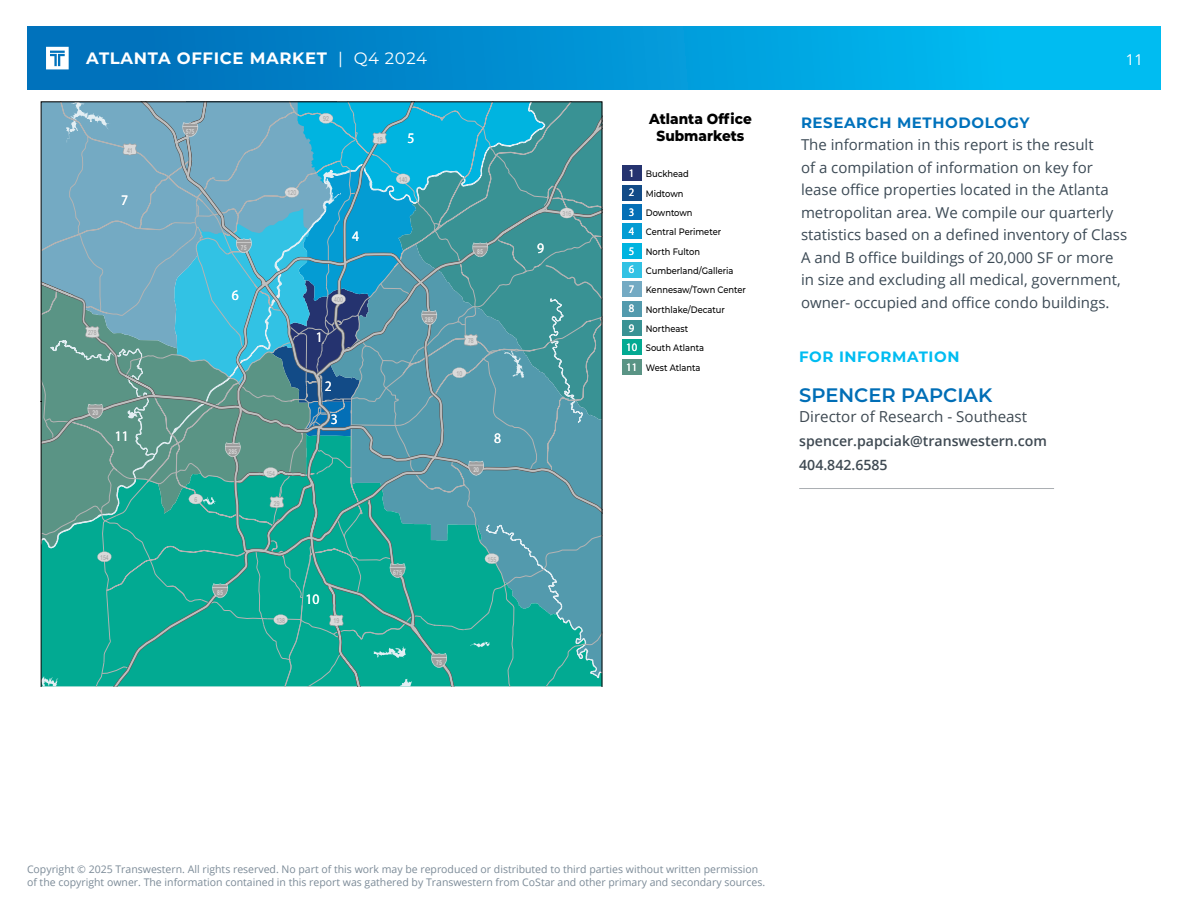
<style>
.page{position:relative;width:1188px;height:918px;background:#fff}
.page>*{position:absolute;margin:0;border:0;box-sizing:border-box;transform-origin:0 0}
.t1{font:600 19.5px "Montserrat";color:#006eb6}
.t2{font:700 16.5px "Montserrat";letter-spacing:.04em;color:#fff}
.t3{font:15.15px "Open Sans";color:#3e4952}
.Paragraphs{font:15px/22.5px "Open Sans";color:#3c4a55}
.t4{font:700 15px "Montserrat";letter-spacing:.04em;color:#0072bc}
.t5{font:700 15px "Montserrat";letter-spacing:.04em;color:#00bcf1}
.t6{font:15px "Open Sans";color:#fff}
.t7{font:800 14.55px/16.6px "Montserrat";color:#000;text-align:center;scale:.94 1}
.t8{font:800 14.55px "Open Sans";color:#fff;scale:.94 1}
.t9{font:600 14.1px "Open Sans";color:#3e4952}
.t10{font:800 11.4px/19.4px "Open Sans";color:#fff;scale:.94 1}
.Copyright{font:10.5px/13.5px "Open Sans";color:#7b8a97}
.t11{font:500 9.3px/19.5px "Montserrat";color:#000;scale:.89 1}
.t12{font:6.75px "Arial Narrow";color:#9f9f9f;scale:.94 1}
.t13{font:700 6.75px "Arial Narrow";color:#d9d9d9;scale:.94 1}
.s1{font-weight:400}
</style>
<div class="page">
<div style="left:27px;top:27px;width:1134px;height:62px;background:linear-gradient(to right,#016ab6,#00c3f7)"></div>
<svg style="left:46px;top:47px;width:23px;height:22px"></svg>
<svg style="left:41px;top:101px;width:561px;height:585px;background:#3fa1a6"></svg>
<div style="left:622px;top:165px;width:19px;height:16px;background:#25336f"></div>
<div style="left:622px;top:185px;width:19px;height:15px;background:#124b87"></div>
<div style="left:622px;top:204px;width:19px;height:16px;background:#046fb6"></div>
<div style="left:622px;top:224px;width:19px;height:15px;background:#049cd3"></div>
<div style="left:622px;top:243px;width:19px;height:16px;background:#00b4e0"></div>
<div style="left:622px;top:301px;width:19px;height:15px;background:#539aad"></div>
<div style="left:622px;top:320px;width:19px;height:16px;background:#399294"></div>
<div style="left:622px;top:340px;width:19px;height:15px;background:#02aa92"></div>
<div style="left:622px;top:359px;width:19px;height:16px;background:#5a9485"></div>
<div style="left:622px;top:262px;width:19px;height:15px;background:#32c2e4"></div>
<div style="left:622px;top:281px;width:19px;height:16px;background:#74aac3"></div>
<hr style="left:799px;top:488px;width:255px;height:1px;background:#aaafb3">
<p class="t2" style="left:86px;top:46px;width:342px">ATLANTA OFFICE MARKET <span class="s1">| Q4 2024</span></p>
<p class="t6" style="left:1126px;top:49px;width:19px">11</p>
<p class="t12" style="left:127px;top:145px;width:8px">41</p>
<p class="t8" style="left:121px;top:191px;width:9px">7</p>
<p class="t12" style="left:88px;top:328px;width:11px">278</p>
<p class="t13" style="left:186px;top:127px;width:11px">575</p>
<p class="t13" style="left:241px;top:242px;width:8px">75</p>
<p class="t8" style="left:232px;top:286px;width:9px">6</p>
<p class="t12" style="left:288px;top:188px;width:11px">120</p>
<p class="t12" style="left:323px;top:114px;width:8px">92</p>
<p class="t12" style="left:377px;top:134px;width:8px">19</p>
<p class="t8" style="left:408px;top:129px;width:9px">5</p>
<p class="t12" style="left:399px;top:174px;width:11px">140</p>
<p class="t8" style="left:352px;top:227px;width:9px">4</p>
<p class="t8" style="left:316px;top:328px;width:9px">1</p>
<p class="t12" style="left:334px;top:295px;width:11px">400</p>
<p class="t13" style="left:425px;top:314px;width:11px">285</p>
<p class="t13" style="left:477px;top:247px;width:8px">85</p>
<p class="t12" style="left:468px;top:336px;width:8px">78</p>
<p class="t12" style="left:457px;top:368px;width:8px">10</p>
<p class="t8" style="left:537px;top:239px;width:9px">9</p>
<p class="t12" style="left:563px;top:209px;width:11px">316</p>
<p class="t7" style="left:649px;top:110px;width:111px">Atlanta Office<br>Submarkets</p>
<p class="t10" style="left:629px;top:163px;width:7px;text-align:justify">1<br>2<br>3<br>4</p>
<p class="t10" style="left:629px;top:242px;width:7px">5</p>
<p class="t10" style="left:629px;top:259px;width:7px;line-height:20.4px">6<br>7</p>
<p class="t10" style="left:626px;top:299px;width:13px">8<br>9<br>10<br>11</p>
<p class="t11" style="left:646px;top:164px;width:86px">Buckhead<br>Midtown<br>Downtown<br>Central Perimeter<br>North Fulton</p>
<p class="t11" style="left:646px;top:260px;width:114px">Cumberland/Galleria<br>Kennesaw/Town Center</p>
<p class="t11" style="left:646px;top:299px;width:90px">Northlake/Decatur<br>Northeast<br>South Atlanta<br>West Atlanta</p>
<h2 class="t4" style="left:801px;top:112px;width:230px">RESEARCH METHODOLOGY</h2>
<p class="Paragraphs" style="left:801px;top:133px;width:328px">The information in this report is the result<br>of a compilation of information on key for lease office properties located in the Atlanta metropolitan area. We compile our quarterly statistics based on a defined inventory of Class A and B office buildings of 20,000 SF or more in size and excluding all medical, government, owner- occupied and office condo buildings.</p>
<p class="t5" style="left:799px;top:346px;width:162px">FOR INFORMATION</p>
<p class="t13" style="left:93px;top:408px;width:8px">20</p>
<p class="t8" style="left:115px;top:427px;width:16px">11</p>
<p class="t13" style="left:228px;top:446px;width:11px">285</p>
<p class="t12" style="left:266px;top:468px;width:11px">154</p>
<p class="t8" style="left:325px;top:377px;width:9px">2</p>
<p class="t8" style="left:331px;top:410px;width:9px">3</p>
<p class="t13" style="left:473px;top:465px;width:8px">20</p>
<p class="t8" style="left:494px;top:429px;width:9px">8</p>
<p class="t1" style="left:799px;top:381px;width:195px">SPENCER PAPCIAK</p>
<p class="t3" style="left:799px;top:406px;width:229px">Director of Research - Southeast</p>
<p class="t9" style="left:799px;top:431px;width:249px">spencer.papciak@transwestern.com</p>
<p class="t9" style="left:799px;top:455px;width:90px">404.842.6585</p>
<p class="t12" style="left:194px;top:495px;width:5px">6</p>
<p class="t12" style="left:274px;top:498px;width:8px">29</p>
<p class="t12" style="left:100px;top:552px;width:11px">154</p>
<p class="t12" style="left:488px;top:554px;width:11px">155</p>
<p class="t13" style="left:393px;top:567px;width:11px">675</p>
<p class="t13" style="left:217px;top:588px;width:8px">85</p>
<p class="t8" style="left:306px;top:591px;width:16px">10</p>
<p class="t12" style="left:276px;top:615px;width:11px">138</p>
<p class="t12" style="left:334px;top:616px;width:8px">19</p>
<p class="t13" style="left:436px;top:657px;width:8px">75</p>
<p class="Copyright" style="left:27px;top:862px;width:740px">Copyright © 2025 Transwestern. All rights reserved. No part of this work may be reproduced or distributed to third parties without written permission of the copyright owner. The information contained in this report was gathered by Transwestern from CoStar and other primary and secondary sources.</p>
</div>
